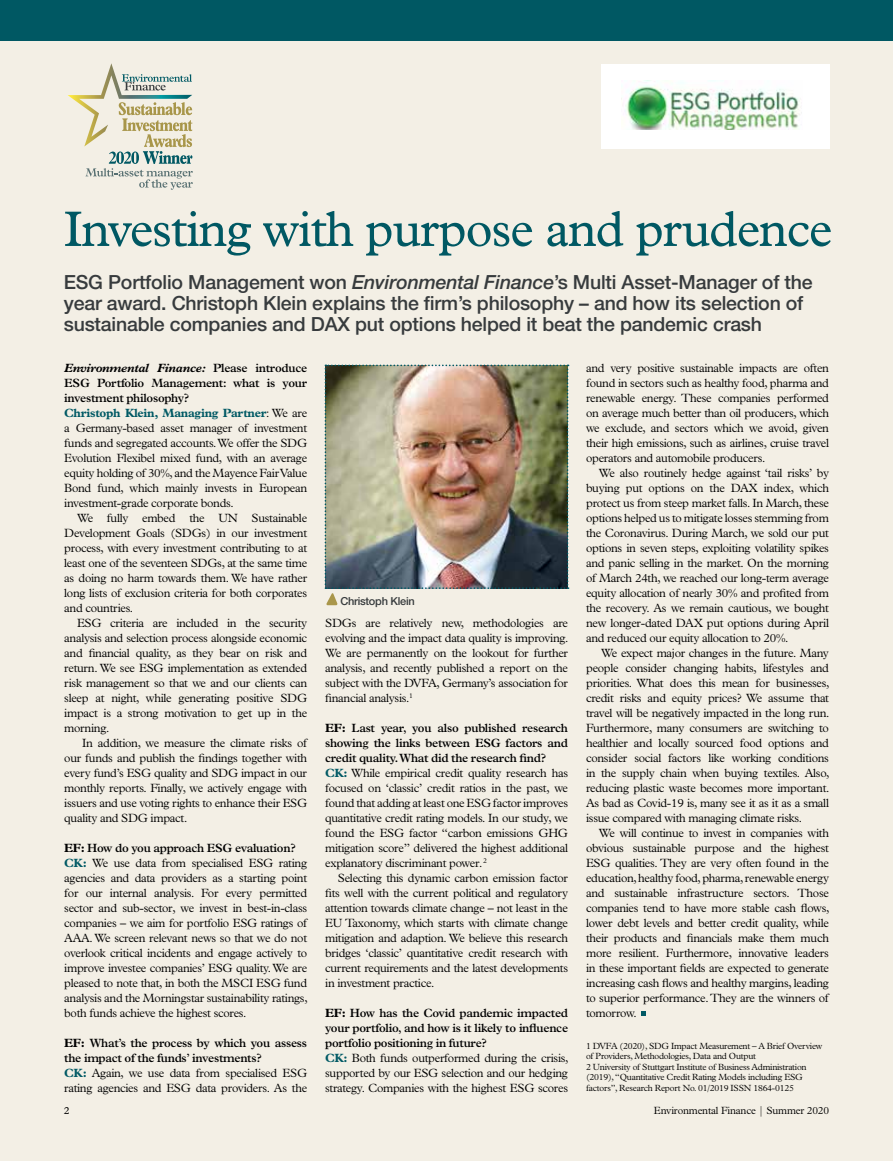
<style>
.page{position:relative;width:893px;height:1161px;background:#f3efe5}
.page>*{position:absolute;margin:0;border:0;box-sizing:border-box;transform-origin:0 0}
.t1{font:50.25px "Plantin";letter-spacing:-.025em;color:#005863}
.t2{font:500 19.5px/21px "Helvetica Neue LT Pro";letter-spacing:-.01em;color:#373b3d}
.t3{font:300 12px/15px "Plantin";letter-spacing:-.025em;color:#000;text-align:justify}
.t4{font:500 10.95px "Helvetica Neue LT Pro";letter-spacing:-.025em;color:#373b3d}
.t5{font:300 10.5px "Plantin";letter-spacing:-.015em;color:#000}
.t6{font:10.5px "Plantin";color:#000}
.t7{font:300 9px/10.5px "Plantin";letter-spacing:-.025em;color:#000}
.s1{font-style:italic}
.s2{font-weight:700;font-style:italic}
.s3{font-weight:600}
.s4{font-weight:700;color:#005964}
.s5{font-weight:700}
</style>
<div class="page">
<div style="left:0;top:0;width:893px;height:41px;background:#005863"></div>
<svg style="left:68px;top:63px;width:125px;height:127px"></svg>
<svg style="left:642px;top:1012px;width:4px;height:4px"></svg>
<img style="left:325px;top:364px;width:244px;height:241px">
<div style="left:601px;top:64px;width:228px;height:84px;background:#fff"></div>
<img style="left:621px;top:81px;width:181px;height:48px">
<h1 class="t1" style="left:64px;top:200px;width:770px">Investing with purpose and prudence</h1>
<p class="t2" style="left:64px;top:271px;width:750px">ESG Portfolio Management won <span class="s1">Environmental Finance</span>’s Multi Asset-Manager of the year award. Christoph Klein explains the firm’s philosophy – and how its selection of sustainable companies and DAX put options helped it beat the pandemic crash</p>
<p class="t3" style="left:64px;top:360px;width:244px;text-align:left"><span class="s2">Environmental Finance:</span> <span class="s3">Please introduce ESG Portfolio Management: what is your investment philosophy?<br></span><span class="s4">Christoph Klein, Managing Partner</span>: We are a Germany-based asset manager of investment funds and segregated accounts. We offer the SDG Evolution Flexibel mixed fund, with an average equity holding of 30%, and the Mayence Fair Value Bond fund, which mainly invests in European investment-grade corporate bonds.</p>
<p class="t3" style="left:64px;top:510px;width:244px;text-indent:13px">We fully embed the UN Sustainable Development Goals (SDGs) in our investment process, with every investment contributing to at least one of the seventeen SDGs, at the same time as doing no harm towards them. We have rather long lists of exclusion criteria for both corporates and countries.</p>
<p class="t3" style="left:64px;top:615px;width:244px;text-indent:13px">ESG criteria are included in the security analysis and selection process alongside economic and financial quality, as they bear on risk and return. We see ESG implementation as extended risk management so that we and our clients can sleep at night, while generating positive SDG impact is a strong motivation to get up in the morning.</p>
<p class="t3" style="left:64px;top:735px;width:244px;text-indent:18px">In addition, we measure the climate risks of our funds and publish the findings together with every fund’s ESG quality and SDG impact in our monthly reports. Finally, we actively engage with issuers and use voting rights to enhance their ESG quality and SDG impact.</p>
<p class="t3" style="left:64px;top:840px;width:245px;text-align:left"><span class="s5">EF:</span> <span class="s3">How do you approach ESG evaluation?<br></span><span class="s4">CK:</span> We use data from specialised ESG rating agencies and data providers as a starting point for our internal analysis. For every permitted sector and sub-sector, we invest in best-in-class companies – we aim for portfolio ESG ratings of AAA. We screen relevant news so that we do not overlook critical incidents and engage actively to improve investee companies’ ESG quality.We are pleased to note that, in both the MSCI ESG fund analysis and the Morningstar sustainability ratings, both funds achieve the highest scores.</p>
<p class="t3" style="left:64px;top:1035px;width:244px;text-align:left"><span class="s5">EF:</span> <span class="s3">What’s the process by which you assess the impact of the funds’ investments?<br></span><span class="s4">CK:</span> Again, we use data from specialised ESG rating agencies and ESG data providers. As the</p>
<p class="t4" style="left:340px;top:594px;width:76px">Christoph Klein</p>
<p class="t3" style="left:325px;top:615px;width:245px">SDGs are relatively new, methodologies are evolving and the impact data quality is improving.<br>We are permanently on the lookout for further analysis, and recently published a report on the subject with the DVFA, Germany’s association for financial analysis.<sup>1</sup></p>
<p class="t3" style="left:325px;top:720px;width:244px;text-align:left"><span class="s5">EF:</span> <span class="s3">Last year, you also published research showing the links between ESG factors and credit quality. What did the research find?<br></span><span class="s4">CK:</span> While empirical credit quality research has focused on ‘classic’ credit ratios in the past, we found that adding at least one ESG factor improves quantitative credit rating models. In our study, we found the ESG factor “carbon emissions GHG mitigation score” delivered the highest additional explanatory discriminant power. <sup>2</sup></p>
<p class="t3" style="left:325px;top:870px;width:244px;text-indent:13px">Selecting this dynamic carbon emission factor fits well with the current political and regulatory attention towards climate change – not least in the EU Taxonomy, which starts with climate change mitigation and adaption. We believe this research bridges ‘classic’ quantitative credit research with current requirements and the latest developments in investment practice.</p>
<p class="t3" style="left:325px;top:1005px;width:245px;text-align:left"><span class="s5">EF:</span> <span class="s3">How has the Covid pandemic impacted your portfolio, and how is it likely to influence portfolio positioning in future?<br></span><span class="s4">CK:</span> Both funds outperformed during the crisis, supported by our ESG selection and our hedging strategy. Companies with the highest ESG scores</p>
<p class="t3" style="left:586px;top:360px;width:244px">and very positive sustainable impacts are often found in sectors such as healthy food, pharma and renewable energy. These companies performed on average much better than oil producers, which we exclude, and sectors which we avoid, given their high emissions, such as airlines, cruise travel operators and automobile producers.</p>
<p class="t3" style="left:586px;top:465px;width:244px;text-indent:13px">We also routinely hedge against ‘tail risks’ by buying put options on the DAX index, which protect us from steep market falls. In March, these options helped us to mitigate losses stemming from the Coronavirus. During March, we sold our put options in seven steps, exploiting volatility spikes and panic selling in the market. On the morning of March 24th, we reached our long-term average equity allocation of nearly 30% and profited from the recovery. As we remain cautious, we bought new longer-dated DAX put options during April and reduced our equity allocation to 20%.</p>
<p class="t3" style="left:586px;top:645px;width:245px;text-indent:15px">We expect major changes in the future. Many people consider changing habits, lifestyles and priorities. What does this mean for businesses, credit risks and equity prices? We assume that travel will be negatively impacted in the long run.<br>Furthermore, many consumers are switching to healthier and locally sourced food options and consider social factors like working conditions in the supply chain when buying textiles. Also, reducing plastic waste becomes more important.<br>As bad as Covid-19 is, many see it as it as a small issue compared with managing climate risks.</p>
<p class="t3" style="left:586px;top:825px;width:245px;text-indent:13px">We will continue to invest in companies with obvious sustainable purpose and the highest ESG qualities. They are very often found in the education, healthy food, pharma, renewable energy and sustainable infrastructure sectors. Those companies tend to have more stable cash flows, lower debt levels and better credit quality, while their products and financials make them much more resilient. Furthermore, innovative leaders in these important fields are expected to generate increasing cash flows and healthy margins, leading to superior performance. They are the winners of tomorrow.</p>
<p class="t7" style="left:586px;top:1040px;width:238px">1 DVFA (2020), SDG Impact Measurement – A Brief Overview of Providers, Methodologies, Data and Output<br>2 University of Stuttgart Institute of Business Administration (2019), “Quantitative Credit Rating Models including ESG factors”, Research Report No. 01/2019 ISSN 1864-0125</p>
<p class="t6" style="left:64px;top:1104px;width:7px">2</p>
<p class="t5" style="left:654px;top:1104px;width:177px">Environmental Finance | Summer 2020</p>
</div>
